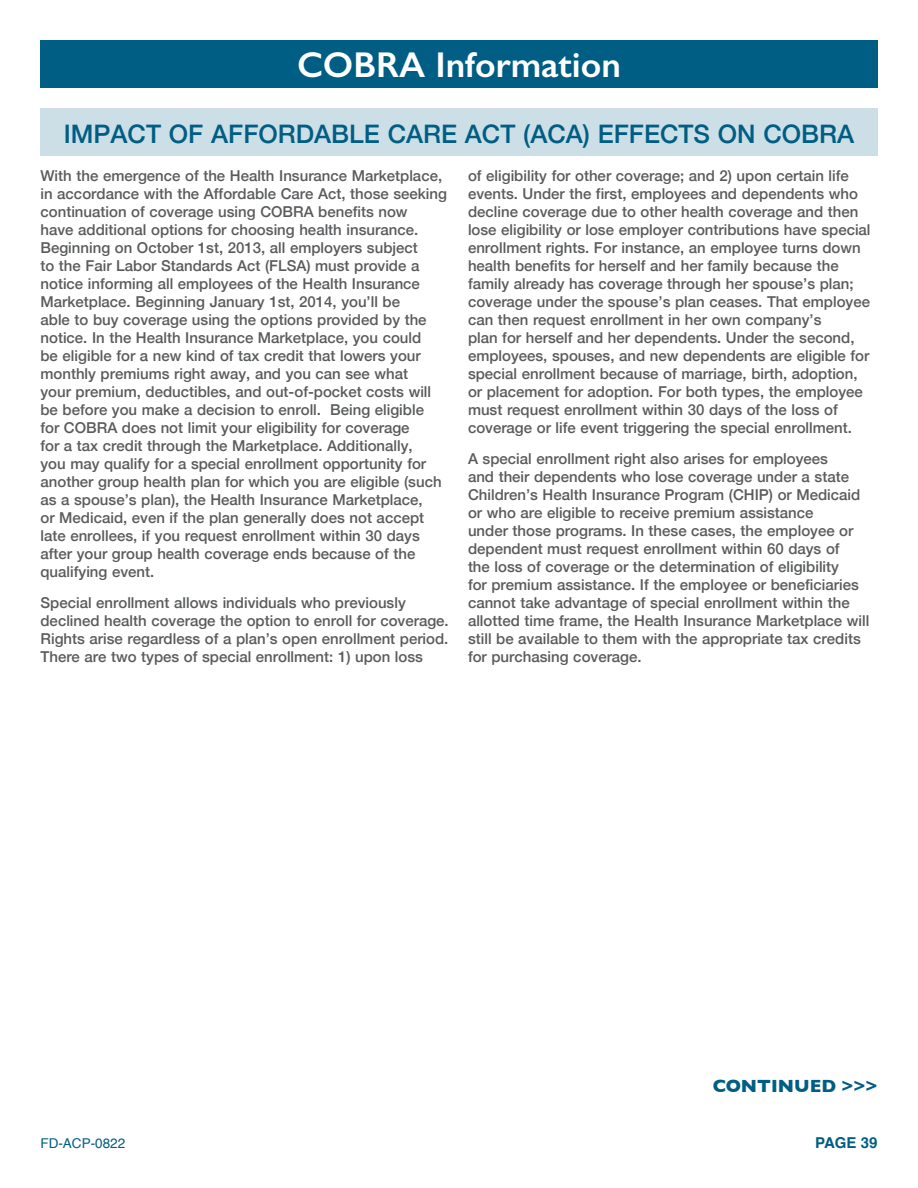
<style>
.page{position:relative;width:918px;height:1188px;background:#fff}
.page>*{position:absolute;margin:0;border:0;box-sizing:border-box;transform-origin:0 0}
.t1{font:600 36px "Gill Sans";color:#fff}
.t2{font:500 25.5px "Helvetica Neue";color:#005d83}
.t3{font:700 18px "Gill Sans";color:#005d83}
.t4{font:500 15px/18px "Helvetica Neue";color:#5a5b5d}
.t5{font:700 15px "Helvetica";color:#005d83}
.t6{font:13.5px "Helvetica";color:#005d83}
</style>
<div class="page">
<div style="left:41px;top:40px;width:837px;height:48px;background:#005d83"></div>
<div style="left:41px;top:108px;width:837px;height:47px;background:#ccdfe6"></div>
<h1 class="t1" style="left:297px;top:44px;width:325px">COBRA Information</h1>
<h2 class="t2" style="left:64px;top:124px;width:792px">IMPACT OF AFFORDABLE CARE ACT (ACA) EFFECTS ON COBRA</h2>
<p class="t4" style="left:40px;top:168px;width:408px">With the emergence of the Health Insurance Marketplace, in accordance with the Affordable Care Act, those seeking continuation of coverage using COBRA benefits now<br>have additional options for choosing health insurance.<br>Beginning on October 1st, 2013, all employers subject<br>to the Fair Labor Standards Act (FLSA) must provide a notice informing all employees of the Health Insurance Marketplace. Beginning January 1st, 2014, you’ll be<br>able to buy coverage using the options provided by the notice. In the Health Insurance Marketplace, you could<br>be eligible for a new kind of tax credit that lowers your monthly premiums right away, and you can see what<br>your premium, deductibles, and out-of-pocket costs will be before you make a decision to enroll. Being eligible<br>for COBRA does not limit your eligibility for coverage<br>for a tax credit through the Marketplace. Additionally,<br>you may qualify for a special enrollment opportunity for another group health plan for which you are eligible (such as a spouse’s plan), the Health Insurance Marketplace,<br>or Medicaid, even if the plan generally does not accept late enrollees, if you request enrollment within 30 days after your group health coverage ends because of the qualifying event.</p>
<p class="t4" style="left:40px;top:595px;width:410px">Special enrollment allows individuals who previously declined health coverage the option to enroll for coverage.<br>Rights arise regardless of a plan’s open enrollment period.<br>There are two types of special enrollment: 1) upon loss</p>
<p class="t4" style="left:468px;top:168px;width:404px">of eligibility for other coverage; and 2) upon certain life events. Under the first, employees and dependents who decline coverage due to other health coverage and then lose eligibility or lose employer contributions have special enrollment rights. For instance, an employee turns down health benefits for herself and her family because the family already has coverage through her spouse’s plan; coverage under the spouse’s plan ceases. That employee can then request enrollment in her own company’s<br>plan for herself and her dependents. Under the second, employees, spouses, and new dependents are eligible for special enrollment because of marriage, birth, adoption, or placement for adoption. For both types, the employee must request enrollment within 30 days of the loss of coverage or life event triggering the special enrollment.</p>
<p class="t4" style="left:468px;top:451px;width:403px">A special enrollment right also arises for employees<br>and their dependents who lose coverage under a state Children’s Health Insurance Program (CHIP) or Medicaid or who are eligible to receive premium assistance<br>under those programs. In these cases, the employee or dependent must request enrollment within 60 days of<br>the loss of coverage or the determination of eligibility<br>for premium assistance. If the employee or beneficiaries cannot take advantage of special enrollment within the allotted time frame, the Health Insurance Marketplace will still be available to them with the appropriate tax credits for purchasing coverage.</p>
<p class="t3" style="left:713px;top:1076px;width:166px">CONTINUED &gt;&gt;&gt;</p>
<p class="t6" style="left:40px;top:1135px;width:86px">FD-ACP-0822</p>
<p class="t5" style="left:815px;top:1134px;width:64px">PAGE 39</p>
</div>
